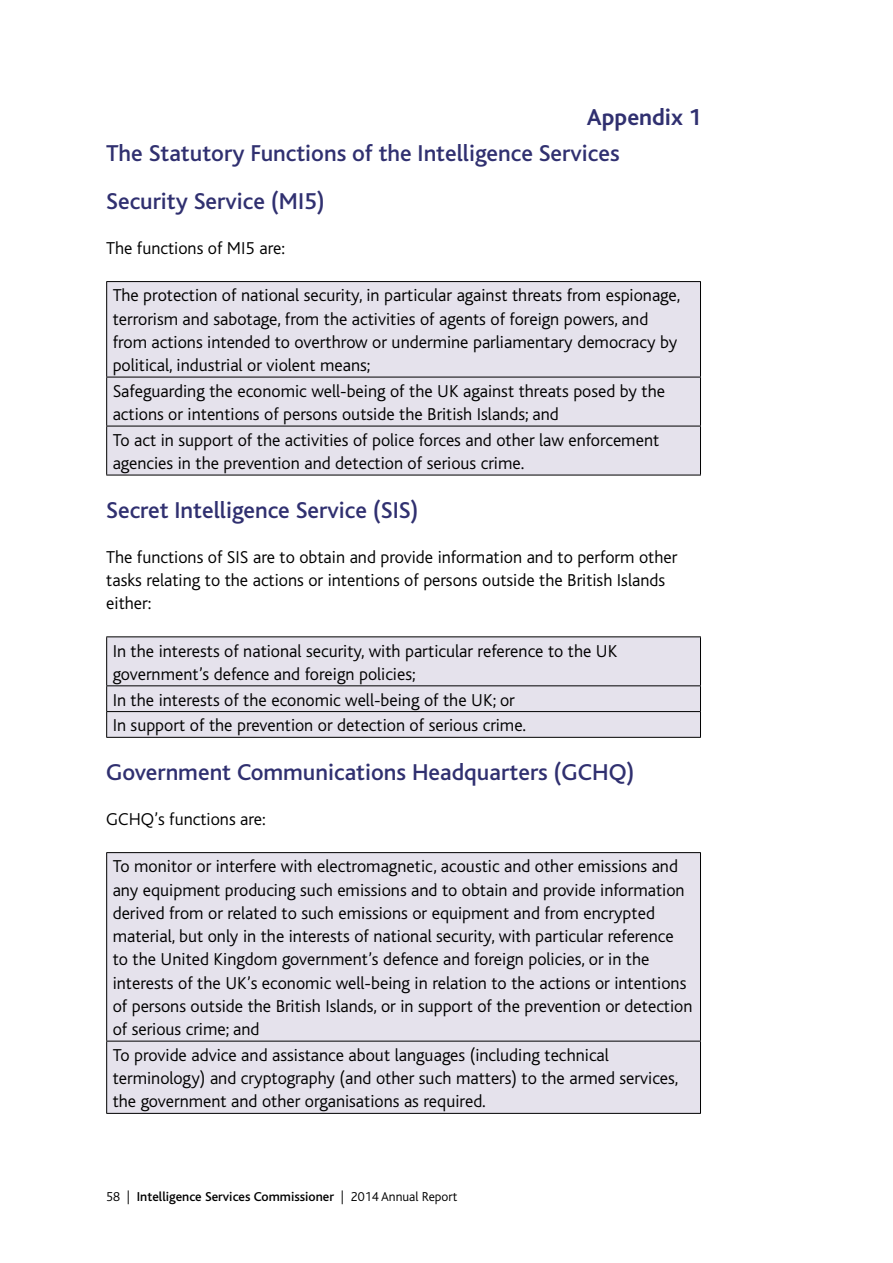
<style>
.page{position:relative;width:893px;height:1263px;background:#fff}
.page>*{position:absolute;margin:0;border:0;box-sizing:border-box;transform-origin:0 0}
.Heading_2{font:500 24px "Bliss";color:#303070}
.Heading_2-2{font:700 24px "Bliss";color:#303070}
.Body_Text{font:300 18px/23.2px "Bliss";color:#000}
.t1{font:500 13.5px "Bliss";color:#000}
.s1{font-weight:300}
</style>
<div class="page">
<div style="left:107px;top:282px;width:593px;height:193px;background:#e5e2ec"></div>
<hr style="left:106px;top:282px;width:1px;height:95px;background:#000">
<hr style="left:106px;top:377px;width:1px;height:49px;background:#000">
<hr style="left:106px;top:426px;width:1px;height:49px;background:#000">
<hr style="left:700px;top:282px;width:1px;height:95px;background:#000">
<hr style="left:700px;top:377px;width:1px;height:49px;background:#000">
<hr style="left:700px;top:426px;width:1px;height:49px;background:#000">
<hr style="left:106px;top:377px;width:595px;height:1px;background:#000">
<hr style="left:106px;top:426px;width:595px;height:1px;background:#000">
<hr style="left:106px;top:475px;width:595px;height:1px;background:#000">
<hr style="left:106px;top:281px;width:595px;height:1px;background:#000">
<div style="left:107px;top:637px;width:593px;height:100px;background:#e5e2ec"></div>
<hr style="left:106px;top:637px;width:1px;height:48px;background:#000">
<svg style="left:106px;top:686px;width:1px;height:51px"></svg>
<hr style="left:700px;top:637px;width:1px;height:48px;background:#000">
<svg style="left:700px;top:686px;width:1px;height:51px"></svg>
<hr style="left:106px;top:685px;width:595px;height:1px;background:#000">
<hr style="left:106px;top:711px;width:595px;height:1px;background:#000">
<hr style="left:106px;top:737px;width:595px;height:1px;background:#000">
<hr style="left:106px;top:636px;width:595px;height:1px;background:#000">
<div style="left:107px;top:853px;width:593px;height:260px;background:#e5e2ec"></div>
<hr style="left:106px;top:853px;width:1px;height:188px;background:#000">
<hr style="left:106px;top:1041px;width:1px;height:72px;background:#000">
<hr style="left:700px;top:853px;width:1px;height:188px;background:#000">
<hr style="left:700px;top:1041px;width:1px;height:72px;background:#000">
<hr style="left:106px;top:1041px;width:595px;height:1px;background:#000">
<hr style="left:106px;top:1113px;width:595px;height:1px;background:#000">
<hr style="left:106px;top:852px;width:595px;height:1px;background:#000">
<p class="Heading_2-2" style="left:587px;top:104px;width:116px">Appendix 1</p>
<p class="Heading_2" style="left:106px;top:140px;width:515px">The Statutory Functions of the Intelligence Services</p>
<p class="Heading_2" style="left:106px;top:189px;width:220px">Security Service (MI5)</p>
<p class="Body_Text" style="left:106px;top:237px;width:180px">The functions of MI5 are:</p>
<p class="Body_Text" style="left:113px;top:284px;width:569px">The protection of national security, in particular against threats from espionage, terrorism and sabotage, from the activities of agents of foreign powers, and from actions intended to overthrow or undermine parliamentary democracy by political, industrial or violent means;</p>
<p class="Body_Text" style="left:113px;top:380px;width:554px">Safeguarding the economic well-being of the UK against threats posed by the actions or intentions of persons outside the British Islands; and</p>
<p class="Body_Text" style="left:113px;top:429px;width:548px">To act in support of the activities of police forces and other law enforcement agencies in the prevention and detection of serious crime.</p>
<p class="Heading_2" style="left:106px;top:498px;width:314px">Secret Intelligence Service (SIS)</p>
<p class="Body_Text" style="left:106px;top:545px;width:573px">The functions of SIS are to obtain and provide information and to perform other tasks relating to the actions or intentions of persons outside the British Islands either:</p>
<p class="Body_Text" style="left:113px;top:639px;width:506px">In the interests of national security, with particular reference to the UK government’s defence and foreign policies;</p>
<p class="Body_Text" style="left:113px;top:687px;width:415px;line-height:25.8px">In the interests of the economic well-being of the UK; or<br>In support of the prevention or detection of serious crime.</p>
<p class="Heading_2" style="left:106px;top:760px;width:530px">Government Communications Headquarters (GCHQ)</p>
<p class="Body_Text" style="left:106px;top:808px;width:161px">GCHQ’s functions are:</p>
<p class="Body_Text" style="left:113px;top:855px;width:581px">To monitor or interfere with electromagnetic, acoustic and other emissions and any equipment producing such emissions and to obtain and provide information derived from or related to such emissions or equipment and from encrypted material, but only in the interests of national security, with particular reference to the United Kingdom government’s defence and foreign policies, or in the interests of the UK’s economic well-being in relation to the actions or intentions of persons outside the British Islands, or in support of the prevention or detection of serious crime; and</p>
<p class="Body_Text" style="left:113px;top:1044px;width:567px">To provide advice and assistance about languages (including technical terminology) and cryptography (and other such matters) to the armed services, the government and other organisations as required.</p>
<p class="t1" style="left:106px;top:1189px;width:353px"><span class="s1">58 |</span> Intelligence Services Commissioner <span class="s1">| 2014 Annual Report</span></p>
</div>
